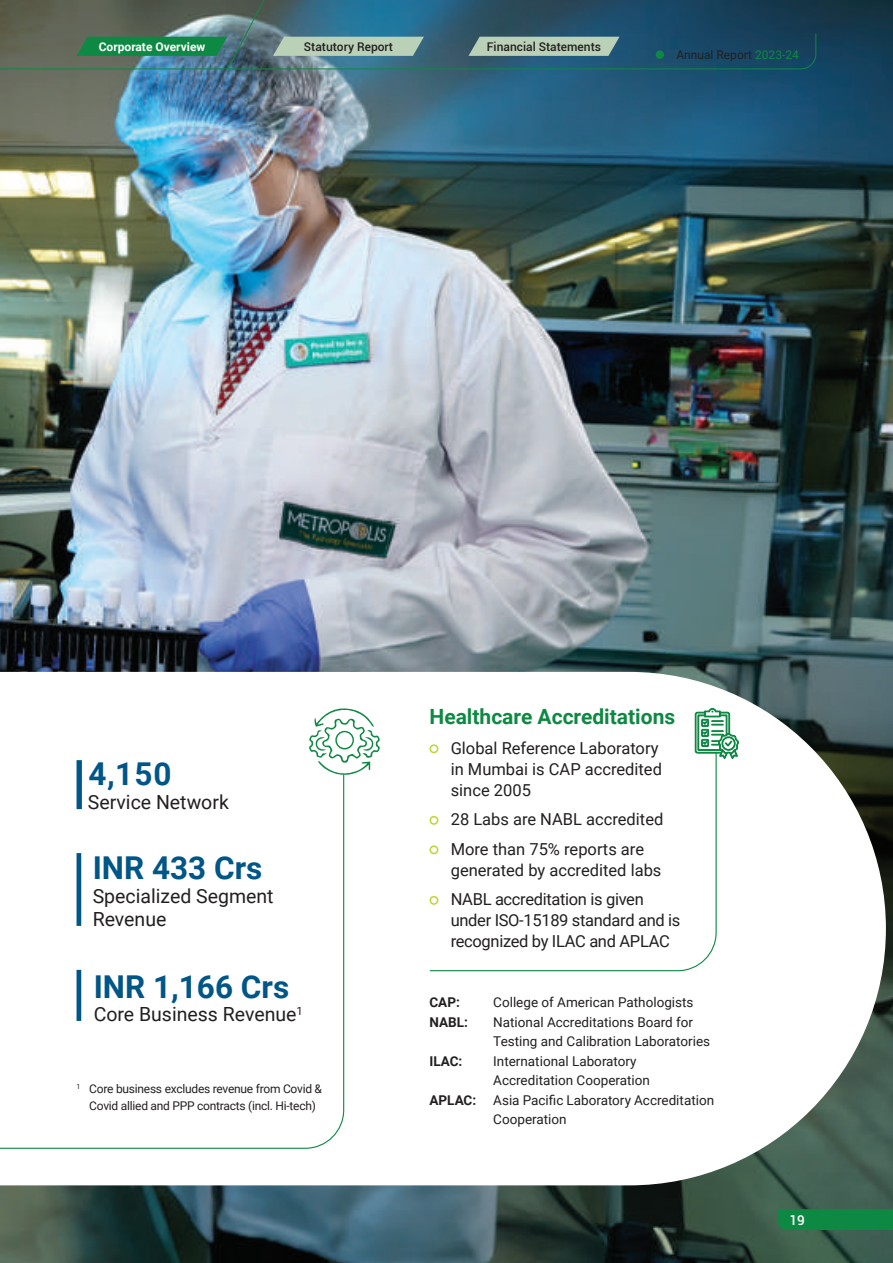
<style>
.page{position:relative;width:893px;height:1263px;background:#fff}
.page>*{position:absolute;margin:0;border:0;box-sizing:border-box;transform-origin:0 0}
.t1{font:700 31.5px "Roboto";color:#015688}
.t2{font:700 21px "Roboto";color:#0e8943}
.t3{font:19.5px/23.4px "Roboto";color:#231f20}
.t4{font:16.5px/21px "Roboto";color:#231f20}
.t5{font:16.5px/21px "Roboto";letter-spacing:-.02em;color:#231f20}
.t6{font:13.5px/19.5px "Roboto";color:#231f20}
.t7{font:700 13.5px "Roboto";color:#231f20}
.t8{font:500 13.5px "Roboto";color:#fff}
.t9{font:12px/16.5px "Roboto";letter-spacing:-.02em;color:#231f20;text-align:center}
.t10{font:500 12px "Roboto";color:#231f20}
.t11{font:12px "Roboto";color:#231f20}
.t12{font:700 12px "Roboto";color:#fff}
.s1{color:#0e8943}
</style>
<div class="page">
<img style="left:0;top:0;width:893px;height:1263px">
<svg style="left:0;top:672px;width:886px;height:513px"></svg>
<svg style="left:0;top:774px;width:345px;height:375px"></svg>
<div style="left:429px;top:744px;width:9px;height:9px;border:2px solid #bed630;border-radius:50%"></div>
<svg style="left:429px;top:752px;width:288px;height:220px"></svg>
<svg style="left:695px;top:708px;width:44px;height:51px"></svg>
<svg style="left:308px;top:706px;width:72px;height:76px"></svg>
<div style="left:77px;top:760px;width:5px;height:49px;background:#015688"></div>
<svg style="left:0;top:0;width:817px;height:70px;background:#426a71"></svg>
<div style="left:656px;top:51px;width:8px;height:8px;background:#0e8943;border-radius:50%"></div>
<div style="left:778px;top:1209px;width:115px;height:21px;background:#0e8943"></div>
<p class="t12" style="left:99px;top:38px;width:108px">Corporate Overview</p>
<p class="t10" style="left:304px;top:38px;width:91px">Statutory Report</p>
<p class="t10" style="left:487px;top:38px;width:116px">Financial Statements</p>
<p class="t11" style="left:676px;top:47px;width:124px">Annual Report <span class="s1">2023-24</span></p>
<h1 class="t1" style="left:88px;top:752px;width:85px">4,150</h1>
<h3 class="t3" style="left:88px;top:789px;width:143px">Service Network</h3>
<h1 class="t1" style="left:93px;top:846px;width:171px">INR 433 Crs</h1>
<h3 class="t3" style="left:93px;top:883px;width:182px">Specialized Segment<br>Revenue</h3>
<h1 class="t1" style="left:94px;top:964px;width:197px">INR 1,166 Crs</h1>
<h3 class="t3" style="left:94px;top:1002px;width:211px">Core Business Revenue<sup>1</sup></h3>
<p class="t9" style="left:77px;top:1080px;width:247px"><sup>1</sup> Core business excludes revenue from Covid &amp;<br>Covid allied and PPP contracts (incl. Hi-tech)</p>
<h2 class="t2" style="left:429px;top:702px;width:247px">Healthcare Accreditations</h2>
<p class="t4" style="left:451px;top:737px;width:213px">Global Reference Laboratory in Mumbai is CAP accredited since 2005</p>
<p class="t4" style="left:451px;top:804px;width:214px;line-height:29.5px">28 Labs are NABL accredited<br>More than 75% reports are</p>
<p class="t4" style="left:451px;top:854px;width:212px;line-height:29.5px">generated by accredited labs<br>NABL accreditation is given</p>
<p class="t5" style="left:451px;top:909px;width:231px">under ISO-15189 standard and is recognized by ILAC and APLAC</p>
<p class="t7" style="left:429px;top:993px;width:32px">CAP:</p>
<p class="t6" style="left:493px;top:992px;width:202px">College of American Pathologists</p>
<p class="t7" style="left:429px;top:1012px;width:40px">NABL:</p>
<p class="t6" style="left:493px;top:1011px;width:218px">National Accreditations Board for<br>Testing and Calibration Laboratories</p>
<p class="t7" style="left:429px;top:1051px;width:34px">ILAC:</p>
<p class="t6" style="left:493px;top:1050px;width:158px">International Laboratory<br>Accreditation Cooperation</p>
<p class="t7" style="left:429px;top:1090px;width:48px">APLAC:</p>
<p class="t6" style="left:493px;top:1089px;width:222px">Asia Pacific Laboratory Accreditation<br>Cooperation</p>
<p class="t8" style="left:789px;top:1210px;width:17px">19</p>
</div>
